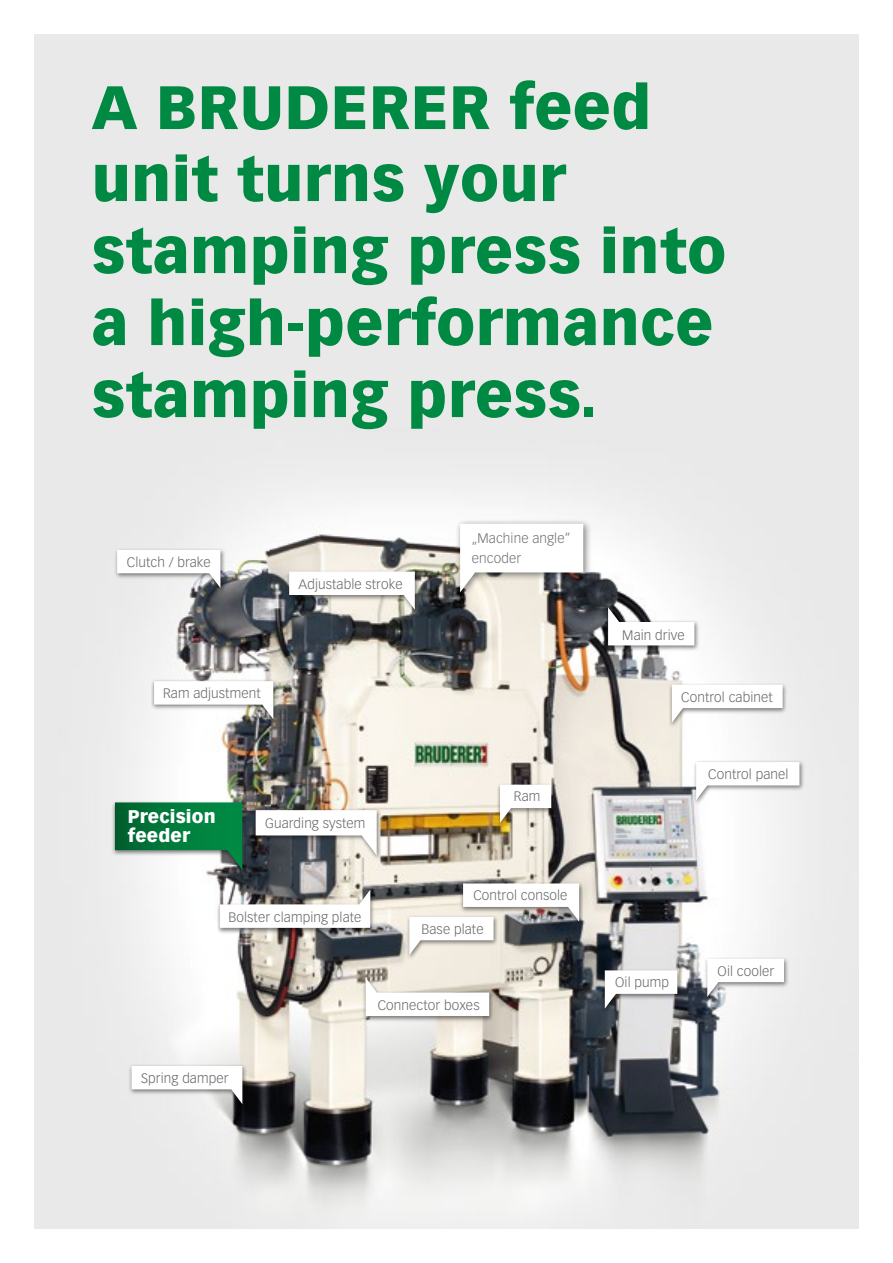
<style>
.page{position:relative;width:893px;height:1263px;background:#fff}
.page>*{position:absolute;margin:0;border:0;box-sizing:border-box;transform-origin:0 0}
.t1{font:900 60px/72px "Vectora LT Std";letter-spacing:.01em;color:#008942}
.t2{font:900 18px/19.5px "Vectora LT Std";letter-spacing:.01em;color:#fff}
.t3{font:300 13.5px "Vectora LT Std";letter-spacing:.01em;color:#666}
.t4{font:300 13.5px/19.5px "Vectora LT Std";letter-spacing:.01em;color:#707172}
</style>
<div class="page">
<img style="left:34px;top:34px;width:825px;height:1195px">
<div style="left:112px;top:801px;width:135px;height:75px;background:#000;opacity:.5"></div>
<svg style="left:115px;top:802px;width:127px;height:68px"></svg>
<div style="left:455px;top:519px;width:137px;height:81px;background:#000;opacity:.5"></div>
<svg style="left:460px;top:524px;width:123px;height:68px"></svg>
<div style="left:253px;top:808px;width:129px;height:53px;background:#000;opacity:.5"></div>
<svg style="left:256px;top:810px;width:121px;height:45px"></svg>
<div style="left:497px;top:783px;width:58px;height:46px;background:#000;opacity:.5"></div>
<svg style="left:500px;top:785px;width:51px;height:38px"></svg>
<div style="left:669px;top:683px;width:118px;height:46px;background:#000;opacity:.5"></div>
<svg style="left:672px;top:685px;width:111px;height:38px"></svg>
<div style="left:602px;top:968px;width:79px;height:47px;background:#000;opacity:.5"></div>
<svg style="left:605px;top:970px;width:72px;height:39px"></svg>
<div style="left:704px;top:957px;width:84px;height:46px;background:#000;opacity:.5"></div>
<svg style="left:707px;top:959px;width:77px;height:38px"></svg>
<div style="left:406px;top:915px;width:92px;height:46px;background:#000;opacity:.5"></div>
<div style="left:693px;top:760px;width:111px;height:47px;background:#000;opacity:.5"></div>
<svg style="left:696px;top:762px;width:103px;height:38px"></svg>
<div style="left:460px;top:881px;width:123px;height:47px;background:#000;opacity:.5"></div>
<svg style="left:409px;top:883px;width:170px;height:72px"></svg>
<div style="left:128px;top:1064px;width:119px;height:46px;background:#000;opacity:.5"></div>
<svg style="left:132px;top:1066px;width:110px;height:38px"></svg>
<div style="left:217px;top:888px;width:157px;height:46px;background:#000;opacity:.5"></div>
<svg style="left:220px;top:890px;width:150px;height:38px"></svg>
<div style="left:151px;top:679px;width:127px;height:47px;background:#000;opacity:.5"></div>
<svg style="left:154px;top:681px;width:119px;height:38px"></svg>
<div style="left:114px;top:548px;width:111px;height:46px;background:#000;opacity:.5"></div>
<svg style="left:117px;top:550px;width:103px;height:38px"></svg>
<div style="left:286px;top:570px;width:134px;height:46px;background:#000;opacity:.5"></div>
<svg style="left:289px;top:571px;width:126px;height:39px"></svg>
<div style="left:605px;top:605px;width:94px;height:47px;background:#000;opacity:.5"></div>
<svg style="left:608px;top:607px;width:86px;height:38px"></svg>
<div style="left:363px;top:976px;width:130px;height:46px;background:#000;opacity:.5"></div>
<svg style="left:366px;top:978px;width:123px;height:38px"></svg>
<h1 class="t1" style="left:92px;top:71px;width:636px">A BRUDERER feed unit turns your stamping press into a high-performance stamping press.</h1>
<p class="t3" style="left:127px;top:554px;width:86px">Clutch / brake</p>
<p class="t3" style="left:298px;top:576px;width:106px">Adjustable stroke</p>
<p class="t4" style="left:472px;top:529px;width:100px">„Machine angle“ encoder</p>
<p class="t3" style="left:163px;top:685px;width:99px">Ram adjustment</p>
<h2 class="t2" style="left:128px;top:806px;width:89px">Precision feeder</h2>
<p class="t3" style="left:265px;top:815px;width:102px">Guarding system</p>
<p class="t3" style="left:228px;top:909px;width:135px">Bolster clamping plate</p>
<p class="t3" style="left:514px;top:788px;width:28px">Ram</p>
<p class="t3" style="left:473px;top:888px;width:96px">Control console</p>
<p class="t3" style="left:421px;top:921px;width:64px">Base plate</p>
<p class="t3" style="left:141px;top:1070px;width:89px">Spring damper</p>
<p class="t3" style="left:378px;top:997px;width:103px">Connector boxes</p>
<p class="t3" style="left:622px;top:627px;width:64px">Main drive</p>
<p class="t3" style="left:681px;top:689px;width:93px">Control cabinet</p>
<p class="t3" style="left:708px;top:766px;width:82px">Control panel</p>
<p class="t3" style="left:615px;top:975px;width:55px">Oil pump</p>
<p class="t3" style="left:718px;top:963px;width:58px">Oil cooler</p>
</div>
